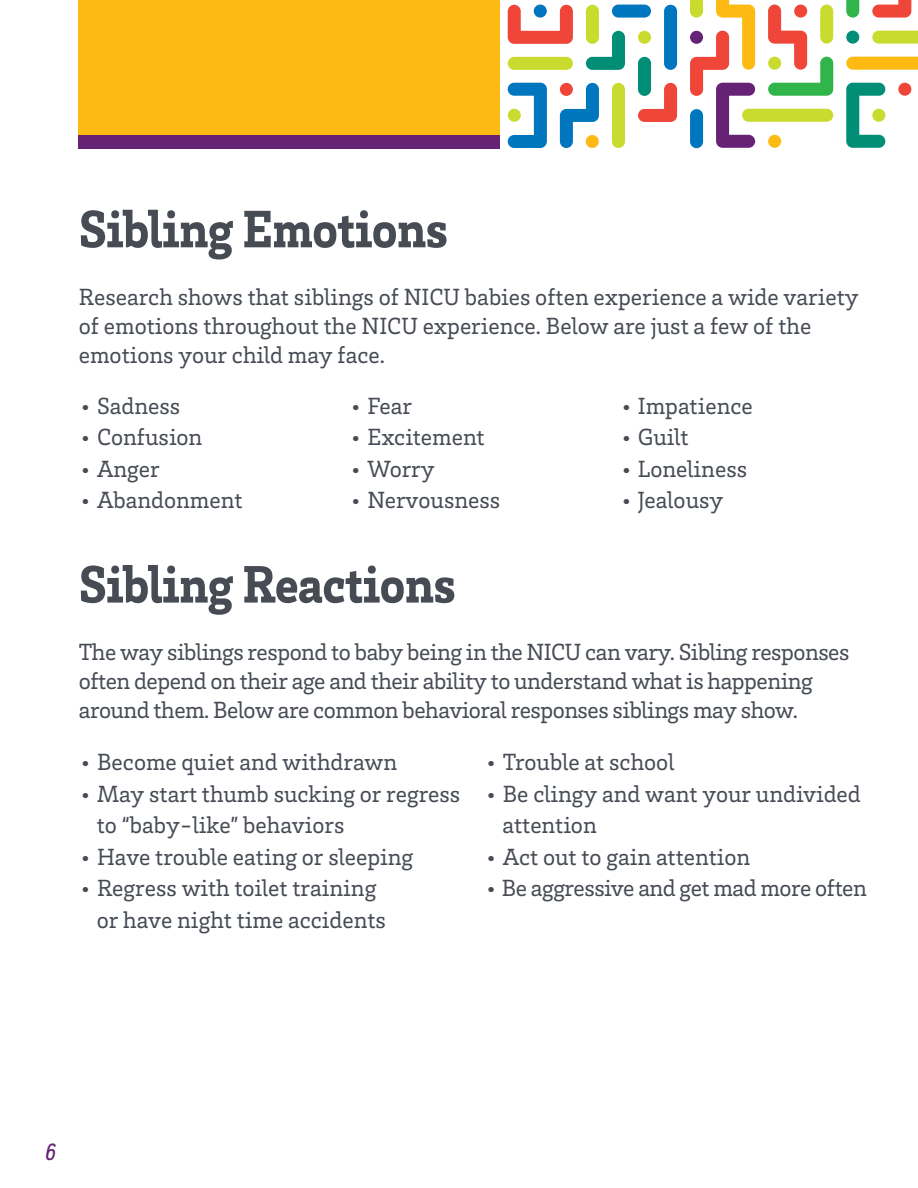
<style>
.page{position:relative;width:918px;height:1188px;background:#fff}
.page>*{position:absolute;margin:0;border:0;box-sizing:border-box;transform-origin:0 0}
.t1{font:900 54px "Brix Slab";letter-spacing:-.01em;color:#464b54;scale:.94 1}
.t2{font:24px/28.8px "Brix Slab";color:#464b54}
.t3{font:24px/28.8px "Brix Slab";letter-spacing:-.02em;color:#464b54}
.t4{font:900 21px "Rockeby Sc Two";color:#662274;scale:1.1 1}
</style>
<div class="page">
<div style="left:79px;top:135px;width:421px;height:13px;background:#662274"></div>
<div style="left:79px;top:0;width:421px;height:135px;background:#fcba13"></div>
<svg style="left:846px;top:0;width:13px;height:18px"></svg>
<svg style="left:508px;top:5px;width:65px;height:39px"></svg>
<div style="left:612px;top:5px;width:39px;height:13px;background:#0076be;border-radius:7px"></div>
<svg style="left:872px;top:0;width:46px;height:44px"></svg>
<div style="left:846px;top:31px;width:13px;height:13px;background:#008e77;border-radius:50%"></div>
<svg style="left:690px;top:0;width:65px;height:148px"></svg>
<svg style="left:768px;top:5px;width:65px;height:91px"></svg>
<div style="left:742px;top:109px;width:91px;height:13px;background:#cadb2f;border-radius:7px"></div>
<svg style="left:846px;top:57px;width:72px;height:13px"></svg>
<svg style="left:846px;top:83px;width:39px;height:65px"></svg>
<div style="left:872px;top:109px;width:13px;height:13px;background:#cadb2f;border-radius:7px"></div>
<div style="left:898px;top:83px;width:13px;height:13px;background:#ef4639;border-radius:7px"></div>
<div style="left:768px;top:135px;width:13px;height:13px;background:#fcba13;border-radius:50%"></div>
<div style="left:534px;top:5px;width:13px;height:13px;background:#0076be;border-radius:50%"></div>
<svg style="left:560px;top:83px;width:39px;height:65px"></svg>
<div style="left:508px;top:57px;width:65px;height:13px;background:#cadb2f;border-radius:7px"></div>
<div style="left:560px;top:83px;width:13px;height:13px;background:#ef4639;border-radius:50%"></div>
<div style="left:586px;top:135px;width:13px;height:13px;background:#fcba13;border-radius:50%"></div>
<div style="left:586px;top:5px;width:13px;height:39px;background:#cadb2f;border-radius:7px"></div>
<div style="left:638px;top:57px;width:13px;height:39px;background:#008e77;border-radius:7px"></div>
<div style="left:690px;top:109px;width:13px;height:39px;background:#0076be;border-radius:7px"></div>
<svg style="left:586px;top:31px;width:39px;height:39px"></svg>
<svg style="left:638px;top:83px;width:39px;height:39px"></svg>
<div style="left:612px;top:83px;width:13px;height:65px;background:#cadb2f;border-radius:7px"></div>
<div style="left:664px;top:5px;width:13px;height:65px;background:#0076be;border-radius:7px"></div>
<div style="left:638px;top:31px;width:13px;height:13px;background:#cadb2f;border-radius:50%"></div>
<div style="left:690px;top:31px;width:13px;height:13px;background:#662274;border-radius:7px"></div>
<svg style="left:508px;top:83px;width:39px;height:65px"></svg>
<p class="t1" style="left:79px;top:193px;width:394px">Sibling Emotions</p>
<p class="t2" style="left:79px;top:281px;width:781px">Research shows that siblings of NICU babies often experience a wide variety of emotions throughout the NICU experience. Below are just a few of the emotions your child may face.</p>
<p class="t2" style="left:79px;top:390px;width:103px">• Sadness</p>
<p class="t2" style="left:79px;top:422px;width:125px">• Confusion</p>
<p class="t2" style="left:79px;top:453px;width:83px">• Anger</p>
<p class="t2" style="left:79px;top:485px;width:165px">• Abandonment</p>
<p class="t2" style="left:349px;top:390px;width:64px">• Fear</p>
<p class="t2" style="left:349px;top:422px;width:137px">• Excitement</p>
<p class="t2" style="left:349px;top:453px;width:87px">• Worry</p>
<p class="t2" style="left:349px;top:485px;width:153px">• Nervousness</p>
<p class="t2" style="left:620px;top:390px;width:135px">• Impatience</p>
<p class="t2" style="left:620px;top:422px;width:71px">• Guilt</p>
<p class="t2" style="left:620px;top:453px;width:129px">• Loneliness</p>
<p class="t2" style="left:620px;top:485px;width:105px">• Jealousy</p>
<p class="t1" style="left:79px;top:549px;width:403px">Sibling Reactions</p>
<p class="t3" style="left:79px;top:637px;width:772px">The way siblings respond to baby being in the NICU can vary. Sibling responses often depend on their age and their ability to understand what is happening around them. Below are common behavioral responses siblings may show.</p>
<p class="t2" style="left:79px;top:747px;width:320px">• Become quiet and withdrawn</p>
<p class="t2" style="left:97px;top:777px;width:365px;line-height:31.5px;text-indent:-18px">• May start thumb sucking or regress to “baby-like” behaviors</p>
<p class="t2" style="left:79px;top:841px;width:336px">• Have trouble eating or sleeping</p>
<p class="t2" style="left:79px;top:873px;width:299px">• Regress with toilet training</p>
<p class="t2" style="left:97px;top:904px;width:291px">or have night time accidents</p>
<p class="t2" style="left:484px;top:747px;width:191px">• Trouble at school</p>
<p class="t2" style="left:502px;top:777px;width:360px;line-height:31.5px;text-indent:-18px">• Be clingy and want your undivided attention</p>
<p class="t2" style="left:484px;top:841px;width:267px">• Act out to gain attention</p>
<p class="t3" style="left:484px;top:873px;width:384px">• Be aggressive and get mad more often</p>
<p class="t4" style="left:45px;top:1140px;width:11px">6</p>
</div>
